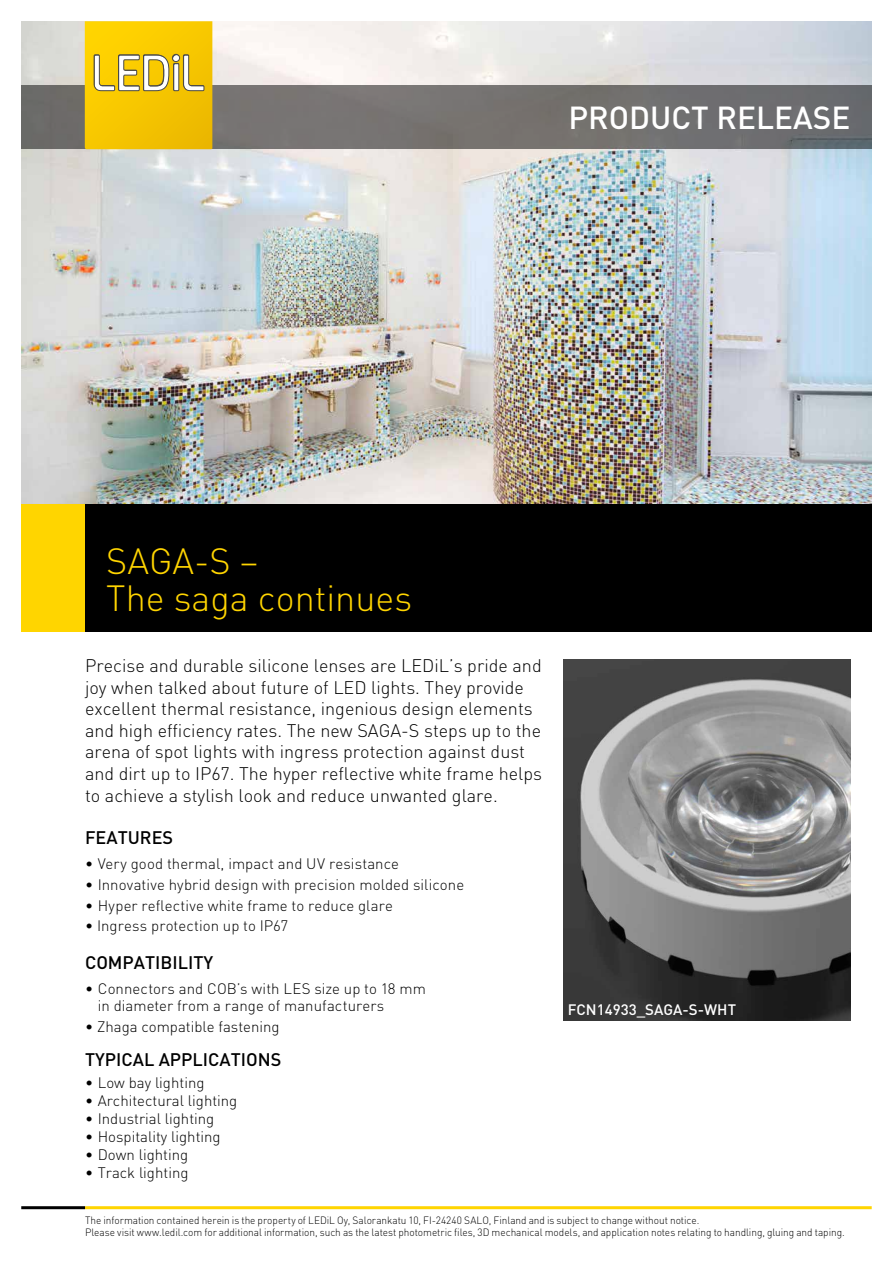
<style>
.page{position:relative;width:893px;height:1263px;background:#fff}
.page>*{position:absolute;margin:0;border:0;box-sizing:border-box;transform-origin:0 0}
.t1{font:300 36px/37.5px "DIN";color:#ffd500}
.t2{font:500 31.5px "DIN";color:#fff}
.t3{font:300 18px/21.6px "DIN";color:#000}
.t4{font:500 18px "DIN";color:#000}
.t5{font:300 15px/16.5px "DIN";color:#000}
.t6{font:500 15px "DIN";color:#fff}
.t7{font:300 10.5px/12px "DIN";letter-spacing:-.005em;color:#000;scale:.96 1}
</style>
<div class="page">
<hr style="left:85px;top:1206px;width:787px;height:3px;background:#ffd500">
<hr style="left:21px;top:1206px;width:64px;height:3px;background:#000">
<img style="left:21px;top:21px;width:851px;height:483px">
<div style="left:21px;top:504px;width:851px;height:127px;background:#000"></div>
<div style="left:21px;top:504px;width:64px;height:127px;background:#ffd500"></div>
<div style="left:21px;top:85px;width:851px;height:64px;background:#747170"></div>
<img style="left:563px;top:659px;width:287px;height:361px">
<svg style="left:85px;top:21px;width:127px;height:128px;background:#efc516"></svg>
<h2 class="t2" style="left:568px;top:97px;width:283px">PRODUCT RELEASE</h2>
<h1 class="t1" style="left:106px;top:541px;width:307px">SAGA-S –<br>The saga continues</h1>
<p class="t3" style="left:85px;top:654px;width:458px">Precise and durable silicone lenses are LEDiL’s pride and joy when talked about future of LED lights. They provide excellent thermal resistance, ingenious design elements and high efficiency rates. The new SAGA-S steps up to the arena of spot lights with ingress protection against dust and dirt up to IP67. The hyper reflective white frame helps to achieve a stylish look and reduce unwanted glare.</p>
<p class="t4" style="left:85px;top:826px;width:90px">FEATURES</p>
<p class="t5" style="left:85px;top:855px;width:315px">• Very good thermal, impact and UV resistance</p>
<p class="t5" style="left:85px;top:876px;width:381px">• Innovative hybrid design with precision molded silicone</p>
<p class="t5" style="left:85px;top:897px;width:310px">• Hyper reflective white frame to reduce glare</p>
<p class="t5" style="left:85px;top:917px;width:205px">• Ingress protection up to IP67</p>
<p class="t4" style="left:85px;top:951px;width:130px">COMPATIBILITY</p>
<p class="t5" style="left:98px;top:981px;width:330px;text-indent:-13px">• Connectors and COB’s with LES size up to 18 mm in diameter from a range of manufacturers</p>
<p class="t5" style="left:85px;top:1018px;width:196px">• Zhaga compatible fastening</p>
<p class="t4" style="left:85px;top:1048px;width:198px">TYPICAL APPLICATIONS</p>
<p class="t5" style="left:85px;top:1074px;width:121px">• Low bay lighting</p>
<p class="t5" style="left:85px;top:1092px;width:154px">• Architectural lighting</p>
<p class="t5" style="left:85px;top:1110px;width:131px">• Industrial lighting</p>
<p class="t5" style="left:85px;top:1128px;width:137px">• Hospitality lighting</p>
<p class="t5" style="left:85px;top:1146px;width:105px">• Down lighting</p>
<p class="t5" style="left:85px;top:1164px;width:105px">• Track lighting</p>
<p class="t6" style="left:568px;top:1000px;width:170px">FCN14933_SAGA-S-WHT</p>
<p class="t7" style="left:85px;top:1214px;width:793px">The information contained herein is the property of LEDiL Oy, Salorankatu 10, FI-24240 SALO, Finland and is subject to change without notice.<br>Please visit www.ledil.com for additional information, such as the latest photometric files, 3D mechanical models, and application notes relating to handling, gluing and taping.</p>
</div>
